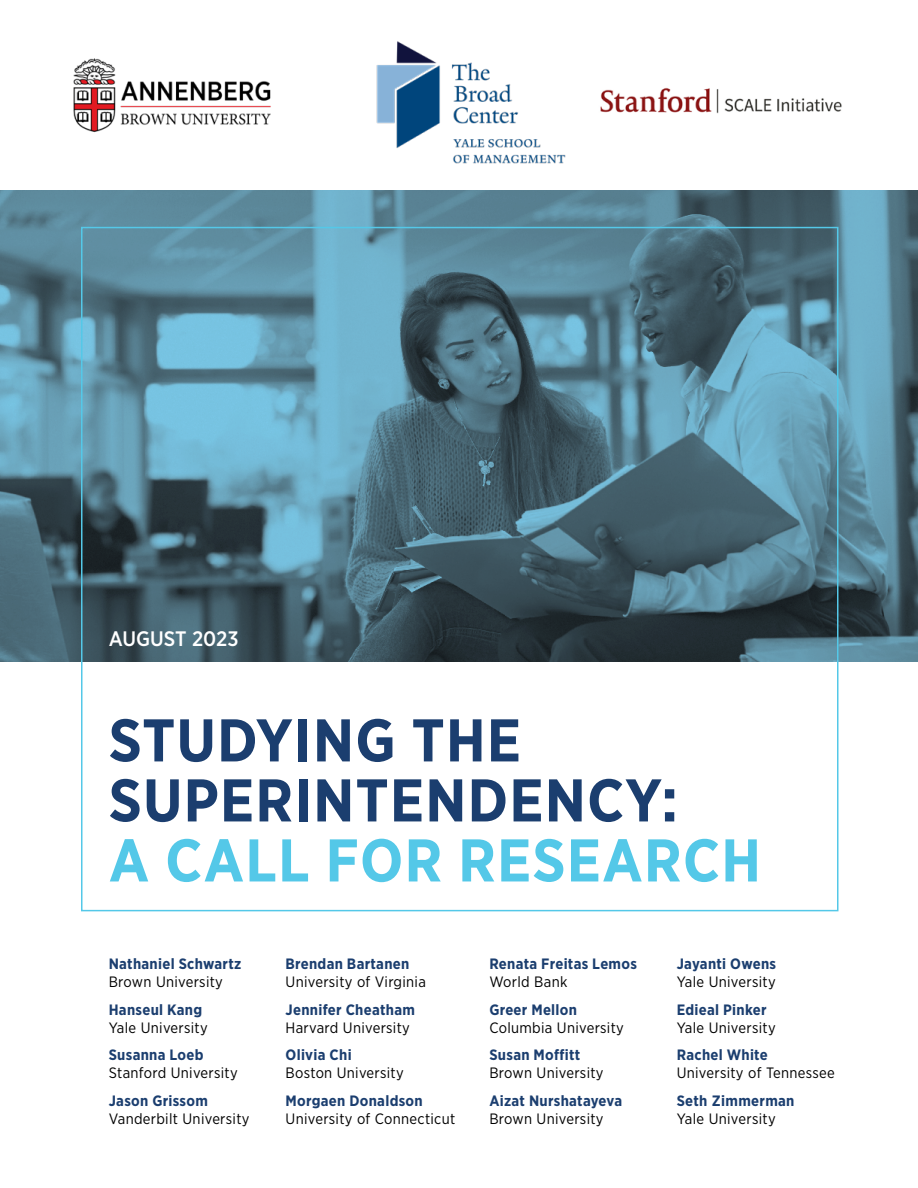
<style>
.page{position:relative;width:918px;height:1188px;background:#fff}
.page>*{position:absolute;margin:0;border:0;box-sizing:border-box;transform-origin:0 0}
.t1{font:700 60.15px/60px "Gotham Narrow";letter-spacing:.02em;color:#1b3e6f}
.t2{font:700 60.15px "Gotham Narrow";letter-spacing:.02em;color:#54c8e8}
.t3{font:500 21px "Gotham Narrow";color:#fff}
.t4{font:15px "Gotham Narrow";letter-spacing:.02em;color:#000}
.t5{font:700 15px "Gotham Narrow";letter-spacing:.02em;color:#1b3e6f}
</style>
<div class="page">
<img style="left:600px;top:87px;width:242px;height:27px">
<img style="left:376px;top:41px;width:190px;height:123px">
<img style="left:73px;top:58px;width:198px;height:74px">
<img style="left:0;top:190px;width:918px;height:472px">
<h2 class="t3" style="left:109px;top:625px;width:131px">AUGUST 2023</h2>
<h1 class="t1" style="left:109px;top:710px;width:571px">STUDYING THE<br>SUPERINTENDENCY:</h1>
<h1 class="t2" style="left:109px;top:822px;width:654px">A CALL FOR RESEARCH</h1>
<p class="t5" style="left:109px;top:954px;width:134px">Nathaniel Schwartz</p>
<p class="t4" style="left:109px;top:972px;width:116px">Brown University</p>
<p class="t5" style="left:109px;top:1000px;width:95px">Hanseul Kang</p>
<p class="t4" style="left:109px;top:1018px;width:100px">Yale University</p>
<p class="t5" style="left:109px;top:1045px;width:96px">Susanna Loeb</p>
<p class="t4" style="left:109px;top:1064px;width:130px">Stanford University</p>
<p class="t5" style="left:109px;top:1091px;width:101px">Jason Grissom</p>
<p class="t4" style="left:109px;top:1109px;width:142px">Vanderbilt University</p>
<p class="t5" style="left:286px;top:954px;width:125px">Brendan Bartanen</p>
<p class="t4" style="left:286px;top:972px;width:142px">University of Virginia</p>
<p class="t5" style="left:286px;top:1000px;width:131px">Jennifer Cheatham</p>
<p class="t4" style="left:286px;top:1018px;width:126px">Harvard University</p>
<p class="t5" style="left:286px;top:1045px;width:68px">Olivia Chi</p>
<p class="t4" style="left:286px;top:1064px;width:120px">Boston University</p>
<p class="t5" style="left:286px;top:1091px;width:139px">Morgaen Donaldson</p>
<p class="t4" style="left:286px;top:1109px;width:171px">University of Connecticut</p>
<p class="t5" style="left:489px;top:954px;width:149px">Renata Freitas Lemos</p>
<p class="t4" style="left:489px;top:972px;width:80px">World Bank</p>
<p class="t5" style="left:489px;top:1000px;width:89px">Greer Mellon</p>
<p class="t4" style="left:489px;top:1018px;width:136px">Columbia University</p>
<p class="t5" style="left:489px;top:1045px;width:92px">Susan Moffitt</p>
<p class="t4" style="left:489px;top:1064px;width:116px">Brown University</p>
<p class="t5" style="left:489px;top:1091px;width:134px">Aizat Nurshatayeva</p>
<p class="t4" style="left:489px;top:1109px;width:116px">Brown University</p>
<p class="t5" style="left:677px;top:954px;width:101px">Jayanti Owens</p>
<p class="t4" style="left:677px;top:972px;width:100px">Yale University</p>
<p class="t5" style="left:677px;top:1000px;width:91px">Edieal Pinker</p>
<p class="t4" style="left:677px;top:1018px;width:100px">Yale University</p>
<p class="t5" style="left:677px;top:1045px;width:93px">Rachel White</p>
<p class="t4" style="left:677px;top:1064px;width:160px">University of Tennessee</p>
<p class="t5" style="left:677px;top:1091px;width:119px">Seth Zimmerman</p>
<p class="t4" style="left:677px;top:1109px;width:100px">Yale University</p>
</div>
